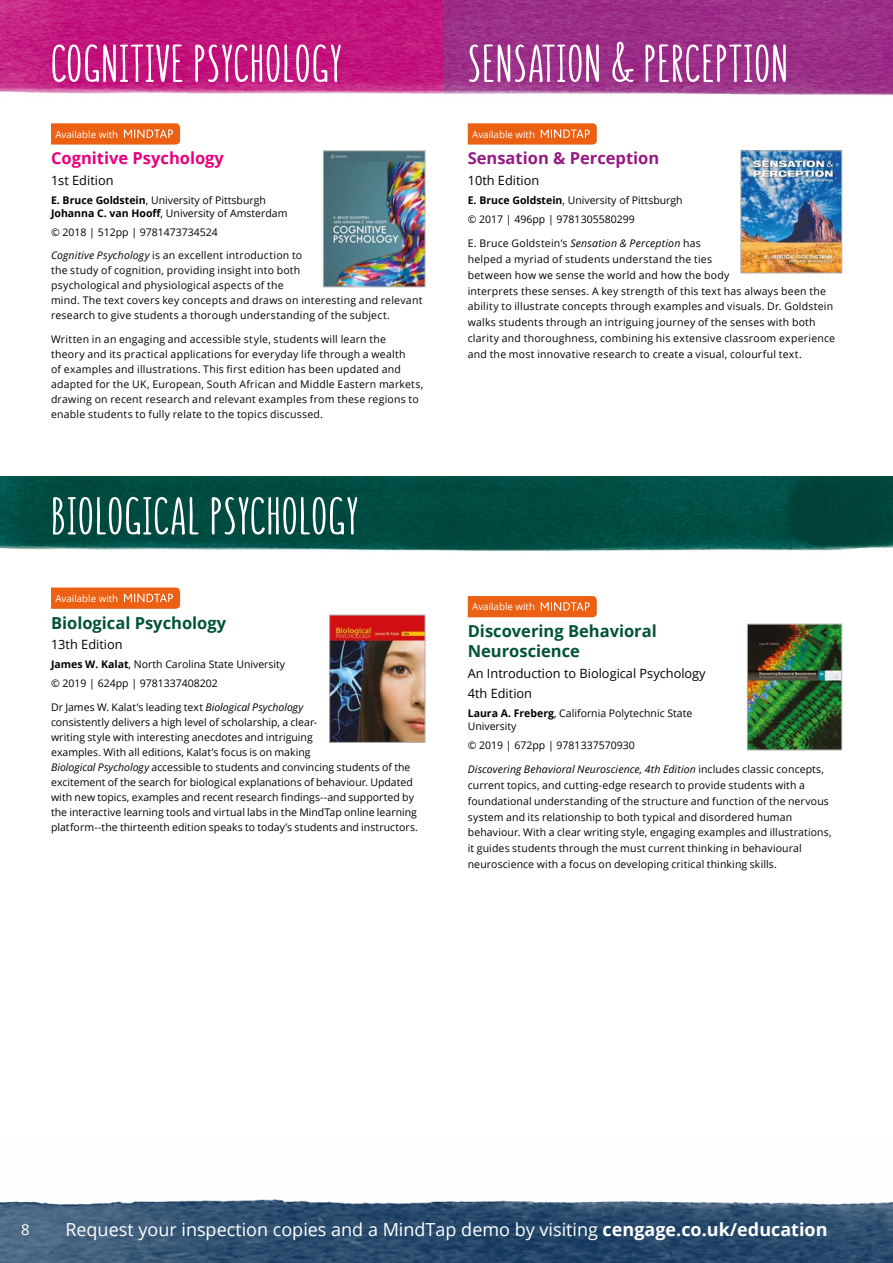
<style>
.page{position:relative;width:893px;height:1263px;background:#fff}
.page>*{position:absolute;margin:0;border:0;box-sizing:border-box;transform-origin:0 0}
.t1{font:700 51px "Summer Font";letter-spacing:.025em;color:#fff}
.t2{font:18px "Open Sans";color:#fff}
.t3{font:700 16.5px/19.8px "Open Sans";color:#005435}
.t4{font:700 16.5px "Open Sans";color:#951b81}
.t5{font:700 16.5px "Open Sans";color:#e6007d}
.t6{font:15px "Open Sans";color:#fff}
.t7{font:12.75px/20.7px "Open Sans";color:#000}
.t8{font:10.5px/15px "Open Sans";letter-spacing:.015em;color:#000}
.t9{font:9.75px "Open Sans";color:#fff}
.s1{font-weight:700}
.s2{font-style:italic}
</style>
<div class="page">
<img style="left:0;top:1199px;width:893px;height:64px">
<img style="left:0;top:476px;width:893px;height:76px">
<img style="left:0;top:0;width:893px;height:96px">
<svg style="left:51px;top:123px;width:129px;height:22px;background:#ec6d26"></svg>
<img style="left:323px;top:150px;width:102px;height:137px">
<svg style="left:468px;top:123px;width:129px;height:22px;background:#ec6d26"></svg>
<img style="left:740px;top:150px;width:102px;height:123px">
<svg style="left:51px;top:587px;width:129px;height:22px;background:#ec6d26"></svg>
<img style="left:329px;top:615px;width:96px;height:128px">
<svg style="left:468px;top:596px;width:129px;height:21px;background:#ec6920"></svg>
<img style="left:747px;top:624px;width:95px;height:126px">
<h1 class="t1" style="left:51px;top:33px;width:292px">COGNITIVE PSYCHOLOGY</h1>
<p class="t9" style="left:55px;top:127px;width:64px">Available with</p>
<h3 class="t5" style="left:51px;top:147px;width:174px">Cognitive Psychology</h3>
<p class="t7" style="left:51px;top:170px;width:64px">1st Edition</p>
<p class="t8" style="left:51px;top:194px;width:238px;line-height:12.6px"><span class="s1">E. Bruce Goldstein</span>, University of Pittsburgh<br><span class="s1">Johanna C. van Hooff</span>, University of Amsterdam</p>
<p class="t8" style="left:51px;top:224px;width:168px">© 2018 | 512pp | 9781473734524</p>
<p class="t8" style="left:51px;top:248px;width:373px"><span class="s2">Cognitive Psychology</span> is an excellent introduction to<br>the study of cognition, providing insight into both<br>psychological and physiological aspects of the<br>mind. The text covers key concepts and draws on interesting and relevant research to give students a thorough understanding of the subject.</p>
<p class="t8" style="left:51px;top:331px;width:374px">Written in an engaging and accessible style, students will learn the<br>theory and its practical applications for everyday life through a wealth<br>of examples and illustrations. This first edition has been updated and adapted for the UK, European, South African and Middle Eastern markets, drawing on recent research and relevant examples from these regions to enable students to fully relate to the topics discussed.</p>
<h1 class="t1" style="left:51px;top:485px;width:309px">BIOLOGICAL PSYCHOLOGY</h1>
<p class="t9" style="left:55px;top:592px;width:64px">Available with</p>
<h3 class="t3" style="left:51px;top:612px;width:177px">Biological Psychology</h3>
<p class="t7" style="left:51px;top:634px;width:73px">13th Edition</p>
<p class="t8" style="left:51px;top:655px;width:236px;line-height:18.9px"><span class="s1">James W. Kalat</span>, North Carolina State University © 2019 | 624pp | 9781337408202</p>
<p class="t8" style="left:51px;top:699px;width:368px">Dr James W. Kalat’s leading text <span class="s2">Biological Psychology<br></span>consistently delivers a high level of scholarship, a clear-<br>writing style with interesting anecdotes and intriguing<br>examples. With all editions, Kalat’s focus is on making<br><span class="s2">Biological Psychology</span> accessible to students and convincing students of the excitement of the search for biological explanations of behaviour. Updated with new topics, examples and recent research findings--and supported by the interactive learning tools and virtual labs in the MindTap online learning platform--the thirteenth edition speaks to today’s students and instructors.</p>
<h1 class="t1" style="left:468px;top:33px;width:321px">SENSATION &amp; PERCEPTION</h1>
<p class="t9" style="left:472px;top:127px;width:64px">Available with</p>
<h3 class="t4" style="left:468px;top:147px;width:193px">Sensation &amp; Perception</h3>
<p class="t7" style="left:468px;top:170px;width:73px">10th Edition</p>
<p class="t8" style="left:468px;top:191px;width:216px;line-height:18.9px"><span class="s1">E. Bruce Goldstein</span>, University of Pittsburgh © 2017 | 496pp | 9781305580299</p>
<p class="t8" style="left:468px;top:235px;width:369px;line-height:15.8px">E. Bruce Goldstein’s <span class="s2">Sensation &amp; Perception</span> has<br>helped a myriad of students understand the ties<br>between how we sense the world and how the body<br>interprets these senses. A key strength of this text has always been the ability to illustrate concepts through examples and visuals. Dr. Goldstein walks students through an intriguing journey of the senses with both clarity and thoroughness, combining his extensive classroom experience and the most innovative research to create a visual, colourful text.</p>
<p class="t9" style="left:472px;top:600px;width:64px">Available with</p>
<h3 class="t3" style="left:468px;top:621px;width:191px">Discovering Behavioral<br>Neuroscience</h3>
<p class="t7" style="left:468px;top:662px;width:239px">An Introduction to Biological Psychology<br>4th Edition</p>
<p class="t8" style="left:468px;top:707px;width:226px;line-height:12.6px"><span class="s1">Laura A. Freberg</span>, California Polytechnic State<br>University</p>
<p class="t8" style="left:468px;top:737px;width:168px">© 2019 | 672pp | 9781337570930</p>
<p class="t8" style="left:468px;top:761px;width:365px;line-height:15.8px"><span class="s2">Discovering Behavioral Neuroscience, 4th Edition</span> includes classic concepts, current topics, and cutting-edge research to provide students with a foundational understanding of the structure and function of the nervous system and its relationship to both typical and disordered human behaviour. With a clear writing style, engaging examples and illustrations, it guides students through the must current thinking in behavioural neuroscience with a focus on developing critical thinking skills.</p>
<h3 class="t6" style="left:21px;top:1219px;width:10px">8</h3>
<h2 class="t2" style="left:65px;top:1217px;width:764px">Request your inspection copies and a MindTap demo by visiting <span class="s1">cengage.co.uk/education</span></h2>
</div>
